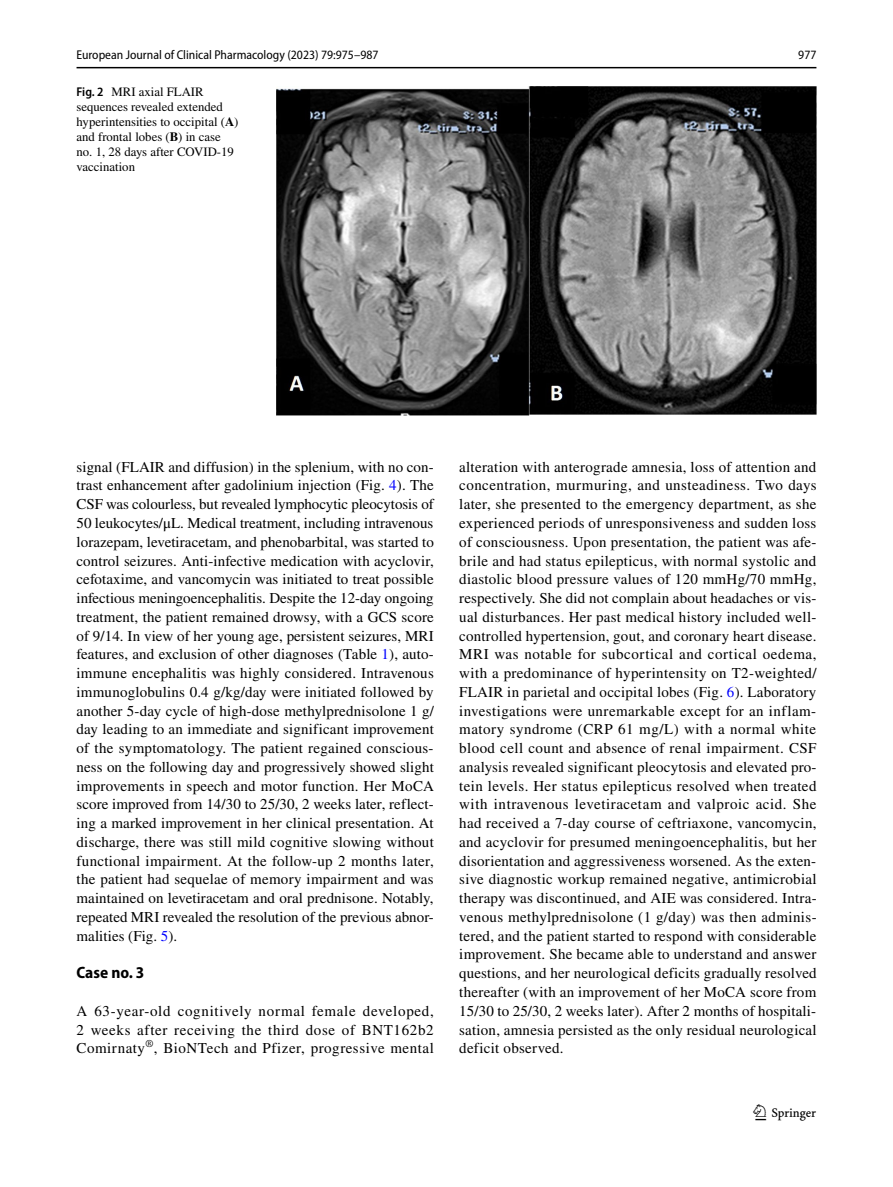
<style>
.page{position:relative;width:893px;height:1187px;background:#fff}
.page>*{position:absolute;margin:0;border:0;box-sizing:border-box;transform-origin:0 0}
.t1{font:22.5px "Springnew Regular 3";color:#000}
.t2{font:700 semi-condensed 16.5px "Myriad Pro";color:#000}
.t3{font:15px/18.8px "STIX";letter-spacing:.015em;color:#000;text-align:justify}
.t4{font:12.75px/15px "STIX";color:#000}
.t5{font:semi-condensed 12.75px "Myriad Pro";color:#000}
.s1{font-family:"Myriad Pro";font-weight:600;font-stretch:semi-condensed}
.s2{font-weight:700}
.s3{color:#00f}
</style>
<div class="page">
<hr style="left:77px;top:67px;width:739px;height:1px;background:#000">
<img style="left:276px;top:87px;width:540px;height:328px">
<p class="t5" style="left:77px;top:48px;width:303px">European Journal of Clinical Pharmacology (2023) 79:975–987</p>
<p class="t5" style="left:798px;top:48px;width:20px">977</p>
<p class="t4" style="left:77px;top:85px;width:163px"><span class="s1">Fig. 2</span> MRI axial FLAIR sequences revealed extended hyperintensities to occipital (<span class="s2">A</span>) and frontal lobes (<span class="s2">B</span>) in case no. 1, 28 days after COVID-19 vaccination</p>
<p class="t3" style="left:77px;top:458px;width:359px">signal (FLAIR and diffusion) in the splenium, with no con&shy;trast enhancement after gadolinium injection (Fig. <span class="s3">4</span>). The CSF was colourless, but revealed lymphocytic pleocytosis of 50 leukocytes/μL. Medical treatment, including intravenous lorazepam, levetiracetam, and phenobarbital, was started to control seizures. Anti-infective medication with acyclovir, cefotaxime, and vancomycin was initiated to treat possible infectious meningoencephalitis. Despite the 12-day ongoing treatment, the patient remained drowsy, with a GCS score of 9/14. In view of her young age, persistent seizures, MRI features, and exclusion of other diagnoses (Table <span class="s3">1</span>), auto&shy;immune encephalitis was highly considered. Intravenous immunoglobulins 0.4 g/kg/day were initiated followed by another 5-day cycle of high-dose methylprednisolone 1 g/ day leading to an immediate and significant improvement of the symptomatology. The patient regained conscious&shy;ness on the following day and progressively showed slight improvements in speech and motor function. Her MoCA score improved from 14/30 to 25/30, 2 weeks later, reflect&shy;ing a marked improvement in her clinical presentation. At discharge, there was still mild cognitive slowing without functional impairment. At the follow-up 2 months later, the patient had sequelae of memory impairment and was maintained on levetiracetam and oral prednisone. Notably, repeated MRI revealed the resolution of the previous abnor&shy;malities (Fig. <span class="s3">5</span>).</p>
<p class="t2" style="left:77px;top:963px;width:69px">Case no. 3</p>
<p class="t3" style="left:77px;top:1002px;width:359px">A 63-year-old cognitively normal female developed, 2 weeks after receiving the third dose of BNT162b2<br>Comirnaty<sup>®</sup>, BioNTech and Pfizer, progressive mental</p>
<p class="t3" style="left:459px;top:458px;width:359px">alteration with anterograde amnesia, loss of attention and concentration, murmuring, and unsteadiness. Two days later, she presented to the emergency department, as she experienced periods of unresponsiveness and sudden loss of consciousness. Upon presentation, the patient was afe&shy;brile and had status epilepticus, with normal systolic and diastolic blood pressure values of 120 mmHg/70 mmHg, respectively. She did not complain about headaches or vis&shy;ual disturbances. Her past medical history included well&shy;controlled hypertension, gout, and coronary heart disease.<br>MRI was notable for subcortical and cortical oedema, with a predominance of hyperintensity on T2-weighted/ FLAIR in parietal and occipital lobes (Fig. <span class="s3">6</span>). Laboratory investigations were unremarkable except for an inflam&shy;matory syndrome (CRP 61 mg/L) with a normal white blood cell count and absence of renal impairment. CSF analysis revealed significant pleocytosis and elevated pro&shy;tein levels. Her status epilepticus resolved when treated with intravenous levetiracetam and valproic acid. She had received a 7-day course of ceftriaxone, vancomycin, and acyclovir for presumed meningoencephalitis, but her disorientation and aggressiveness worsened. As the exten&shy;sive diagnostic workup remained negative, antimicrobial therapy was discontinued, and AIE was considered. Intra&shy;venous methylprednisolone (1 g/day) was then adminis&shy;tered, and the patient started to respond with considerable improvement. She became able to understand and answer questions, and her neurological deficits gradually resolved thereafter (with an improvement of her MoCA score from 15/30 to 25/30, 2 weeks later). After 2 months of hospitali&shy;sation, amnesia persisted as the only residual neurological deficit observed.</p>
<h1 class="t1" style="left:755px;top:1104px;width:62px">1 3</h1>
</div>
